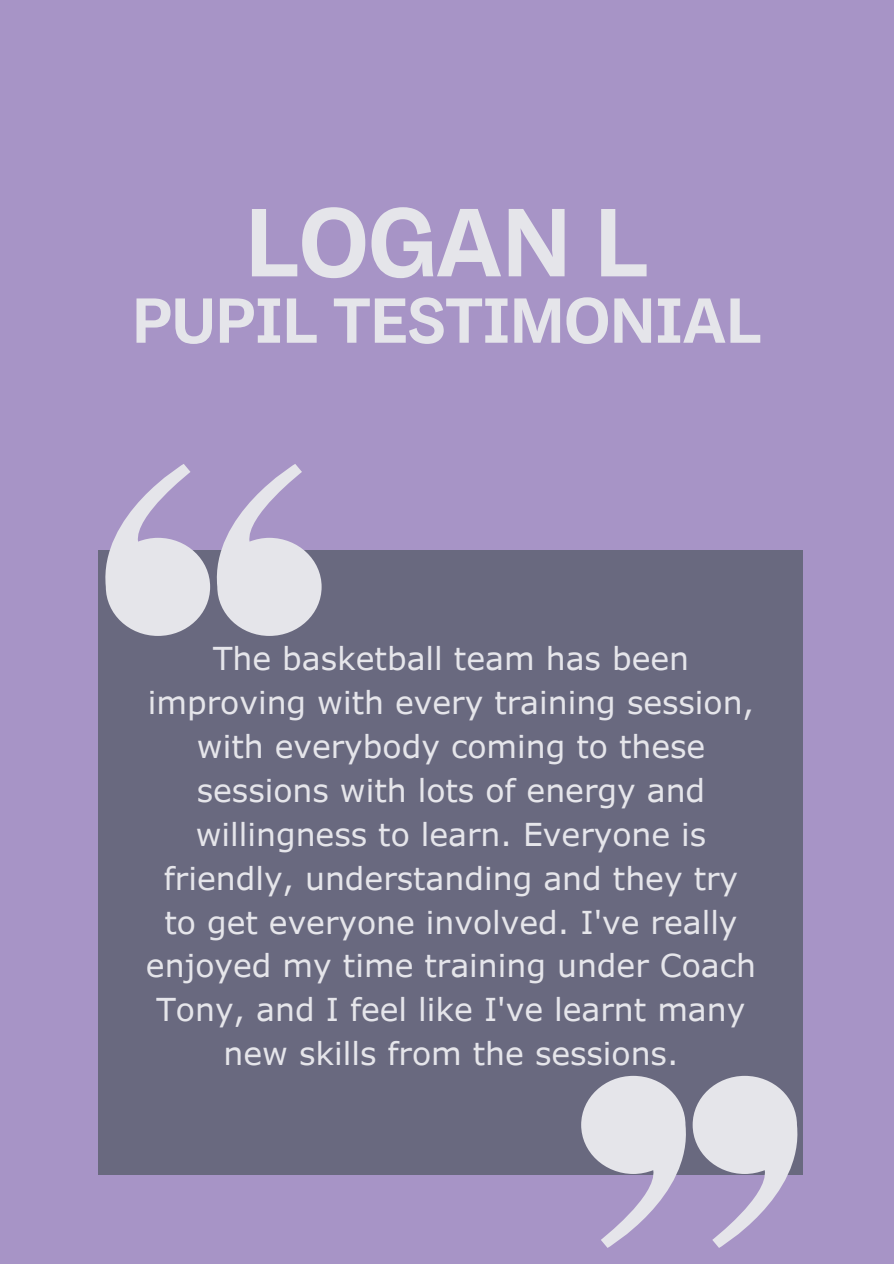
<style>
.page{position:relative;width:894px;height:1264px;background:#fff}
.page>*{position:absolute;margin:0;border:0;box-sizing:border-box;transform-origin:0 0}
.t1{font:700 96.3px "Body Grotesque";color:#e5e5ea}
.t2{font:700 63.3px "Body Grotesque";color:#e5e5ea}
.t3{font:31.5px/44px "Verdana Pro";color:#e5e5ea;text-align:center}
</style>
<div class="page">
<div style="left:0;top:0;width:893px;height:1263px;background:#a794c6"></div>
<div style="left:98px;top:550px;width:705px;height:624px;background:#69697f"></div>
<svg style="left:581px;top:1075px;width:222px;height:172px"></svg>
<svg style="left:105px;top:464px;width:216px;height:172px"></svg>
<h1 class="t1" style="left:245px;top:187px;width:404px">LOGAN L</h1>
<h1 class="t2" style="left:132px;top:284px;width:630px">PUPIL TESTIMONIAL</h1>
<p class="t3" style="left:146px;top:635px;width:611px">The basketball team has been improving with every training session, with everybody coming to these sessions with lots of energy and willingness to learn. Everyone is friendly, understanding and they try to get everyone involved. I've really enjoyed my time training under Coach Tony, and I feel like I've learnt many new skills from the sessions.</p>
</div>
